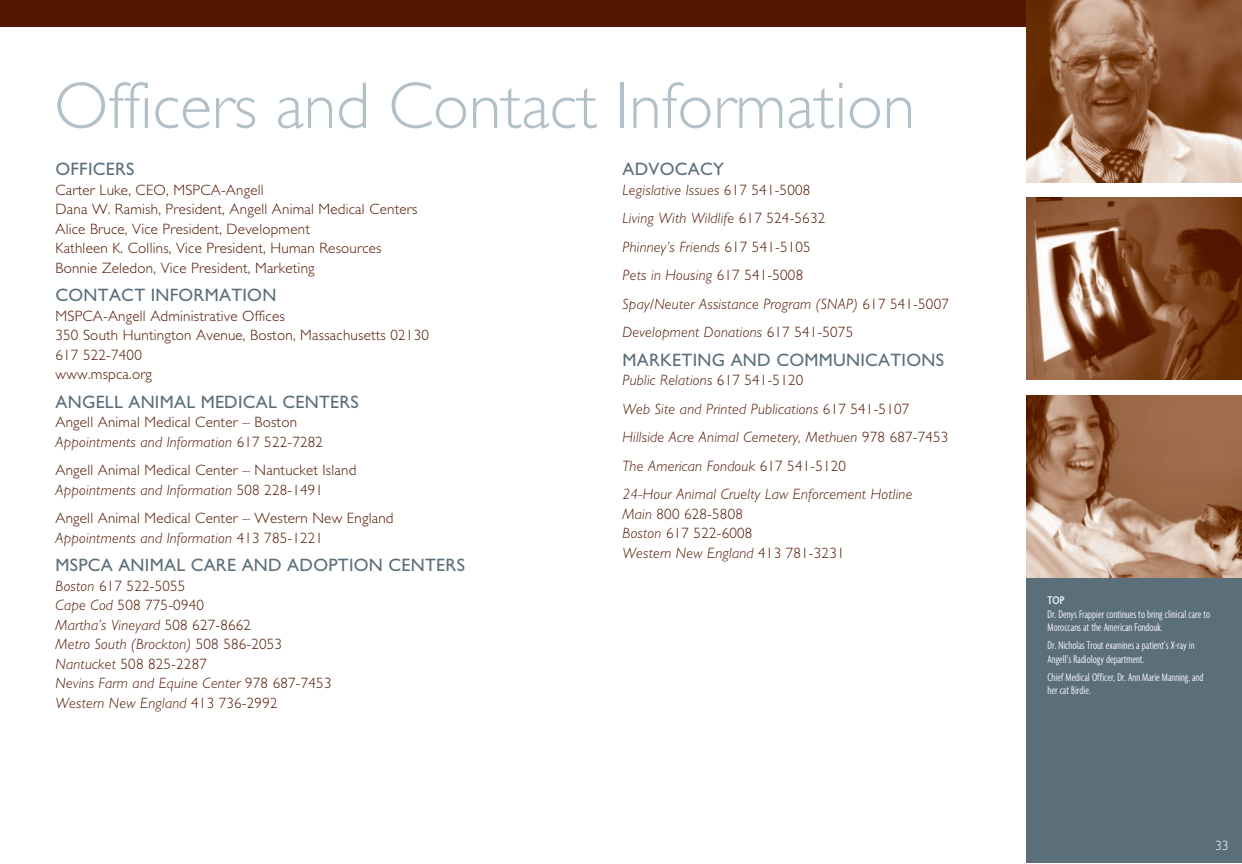
<style>
.page{position:relative;width:1242px;height:864px;background:#fff}
.page>*{position:absolute;margin:0;border:0;box-sizing:border-box;transform-origin:0 0}
.t1{font:300 66.15px "Gill Sans";color:#b3c0c8}
.t2{font:18px "Gill Sans";letter-spacing:.015em;color:#5b6f7b}
.t3{font:300 15px/19.5px "Gill Sans";letter-spacing:.015em;color:#531600}
.t4{font:italic 300 15px/28.5px "Gill Sans";letter-spacing:.015em;color:#531600}
.t5{font:300 13.5px "Gill Sans";color:#fff}
.t6{font:300 extra-condensed 12px/13.5px "Agenda";color:#fff}
.t7{font:500 condensed 12px "Agenda";color:#fff}
.s1{font-style:normal}
.s2{font-style:italic}
</style>
<div class="page">
<div style="left:1026px;top:479px;width:216px;height:384px;background:#5b6f7b"></div>
<div style="left:0;top:0;width:1242px;height:27px;background:#531600"></div>
<img style="left:1026px;top:0;width:216px;height:182px">
<img style="left:1026px;top:198px;width:216px;height:182px">
<img style="left:1026px;top:395px;width:216px;height:183px">
<h1 class="t1" style="left:54px;top:82px;width:863px">Officers and Contact Information</h1>
<p class="t2" style="left:622px;top:163px;width:103px">ADVOCACY</p>
<p class="t4" style="left:622px;top:177px;width:328px">Legislative Issues <span class="s1">617 541-5008<br></span>Living With Wildlife <span class="s1">617 524-5632<br></span>Phinney’s Friends <span class="s1">617 541-5105<br></span>Pets in Housing <span class="s1">617 541-5008<br></span>Spay/Neuter Assistance Program (SNAP) <span class="s1">617 541-5007<br></span>Development Donations <span class="s1">617 541-5075</span></p>
<p class="t2" style="left:622px;top:353px;width:323px">MARKETING AND COMMUNICATIONS</p>
<p class="t4" style="left:622px;top:368px;width:327px">Public Relations <span class="s1">617 541-5120<br></span>Web Site and Printed Publications <span class="s1">617 541-5107<br></span>Hillside Acre Animal Cemetery, Methuen <span class="s1">978 687-7453<br></span>The American Fondouk <span class="s1">617 541-5120<br></span>24-Hour Animal Cruelty Law Enforcement Hotline</p>
<p class="t3" style="left:622px;top:505px;width:224px"><span class="s2">Main</span> 800 628-5808<br><span class="s2">Boston</span> 617 522-6008<br><span class="s2">Western New England</span> 413 781-3231</p>
<p class="t2" style="left:56px;top:163px;width:80px">OFFICERS</p>
<p class="t3" style="left:56px;top:182px;width:363px">Carter Luke, CEO, MSPCA-Angell<br>Dana W. Ramish, President, Angell Animal Medical Centers Alice Bruce, Vice President, Development<br>Kathleen K. Collins, Vice President, Human Resources Bonnie Zeledon, Vice President, Marketing</p>
<p class="t2" style="left:56px;top:289px;width:222px">CONTACT INFORMATION</p>
<p class="t3" style="left:56px;top:308px;width:375px">MSPCA-Angell Administrative Offices<br>350 South Huntington Avenue, Boston, Massachusetts 02130<br>617 522-7400<br>www.mspca.org</p>
<p class="t2" style="left:56px;top:396px;width:305px">ANGELL ANIMAL MEDICAL CENTERS</p>
<p class="t3" style="left:56px;top:414px;width:269px">Angell Animal Medical Center – Boston<br><span class="s2">Appointments and Information</span> 617 522-7282</p>
<p class="t3" style="left:56px;top:462px;width:302px">Angell Animal Medical Center – Nantucket Island<br><span class="s2">Appointments and Information</span> 508 228-1491</p>
<p class="t3" style="left:56px;top:510px;width:340px">Angell Animal Medical Center – Western New England<br><span class="s2">Appointments and Information</span> 413 785-1221</p>
<p class="t2" style="left:56px;top:559px;width:411px">MSPCA ANIMAL CARE AND ADOPTION CENTERS</p>
<p class="t4" style="left:56px;top:578px;width:278px;line-height:19.5px">Boston <span class="s1">617 522-5055<br></span>Cape Cod <span class="s1">508 775-0940<br></span>Martha’s Vineyard <span class="s1">508 627-8662<br></span>Metro South (Brockton) <span class="s1">508 586-2053<br></span>Nantucket <span class="s1">508 825-2287<br></span>Nevins Farm and Equine Center <span class="s1">978 687-7453<br></span>Western New England <span class="s1">413 736-2992</span></p>
<p class="t7" style="left:1048px;top:596px;width:18px">TOP</p>
<p class="t6" style="left:1048px;top:608px;width:164px">Dr. Denys Frappier continues to bring clinical care to<br>Moroccans at the American Fondouk.</p>
<p class="t6" style="left:1048px;top:640px;width:149px">Dr. Nicholas Trout examines a patient’s X-ray in<br>Angell’s Radiology department.</p>
<p class="t6" style="left:1048px;top:671px;width:157px">Chief Medical Officer, Dr. Ann Marie Manning, and her cat Birdie.</p>
<p class="t5" style="left:1215px;top:841px;width:15px">33</p>
</div>
